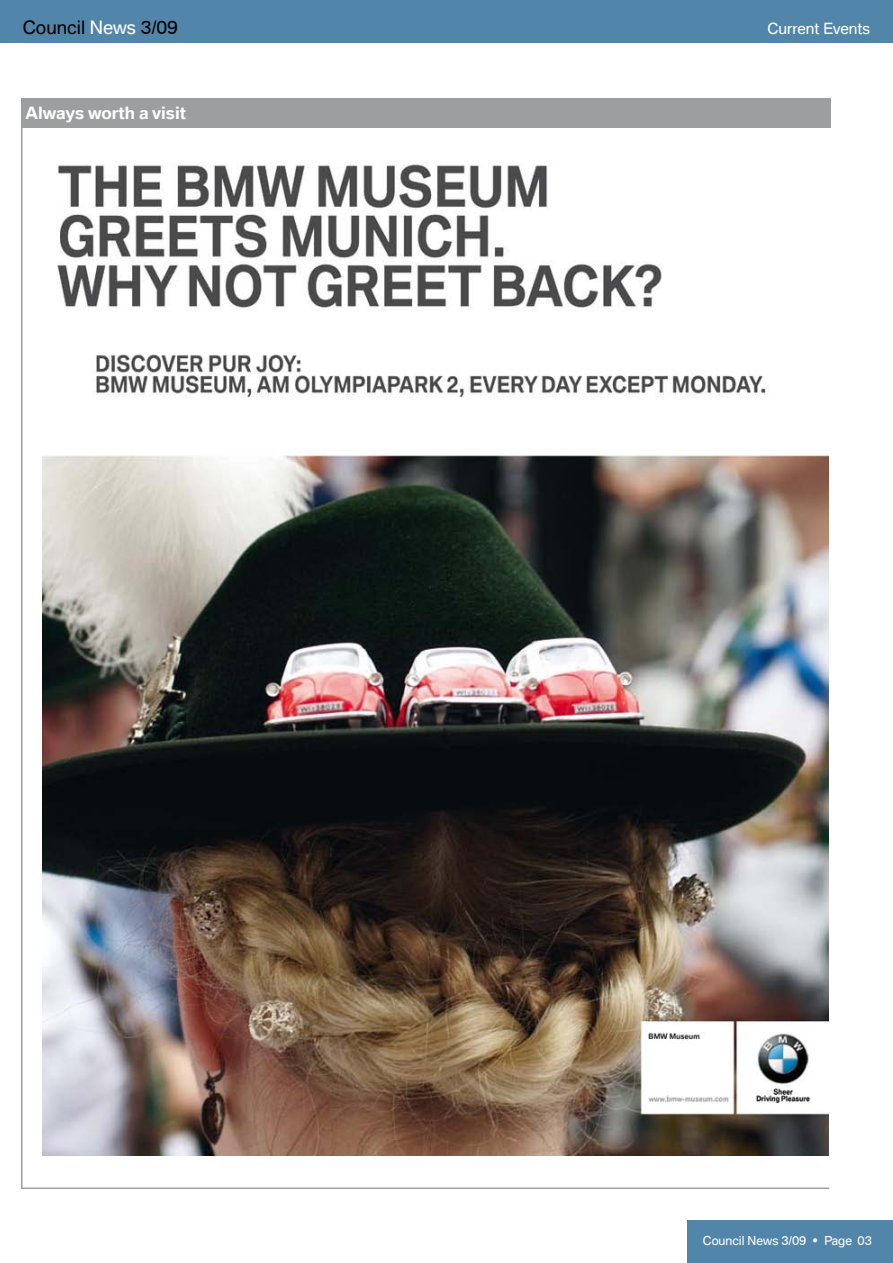
<style>
.page{position:relative;width:893px;height:1263px;background:#fff}
.page>*{position:absolute;margin:0;border:0;box-sizing:border-box;transform-origin:0 0}
.t1{font:18px "BMW Type";color:#000}
.t2{font:700 16.5px "BMW Type";color:#fff}
.t3{font:15px "BMW Type";color:#fff}
.t4{font:12px "BMW Type";color:#fff}
.s1{color:#fff}
</style>
<div class="page">
<div style="left:0;top:0;width:893px;height:43px;background:#5186aa"></div>
<div style="left:688px;top:1220px;width:205px;height:43px;background:#5186aa"></div>
<div style="left:21px;top:98px;width:809px;height:30px;background:#9c9e9f"></div>
<img style="left:43px;top:164px;width:786px;height:991px">
<hr style="left:21px;top:126px;width:1px;height:1063px;background:#9c9e9f">
<hr style="left:21px;top:1187px;width:808px;height:2px;background:#9c9e9f">
<h1 class="t1" style="left:23px;top:16px;width:157px">Council <span class="s1">News</span> 3/09</h1>
<p class="t3" style="left:767px;top:19px;width:104px">Current Events</p>
<h2 class="t2" style="left:25px;top:102px;width:162px">Always worth a visit</h2>
<p class="t4" style="left:703px;top:1232px;width:171px">Council News 3/09 • Page 03</p>
<p class="t4" style="left:710px;top:1232px;width:171px">Council News 2/07 • Page 06</p>
</div>
